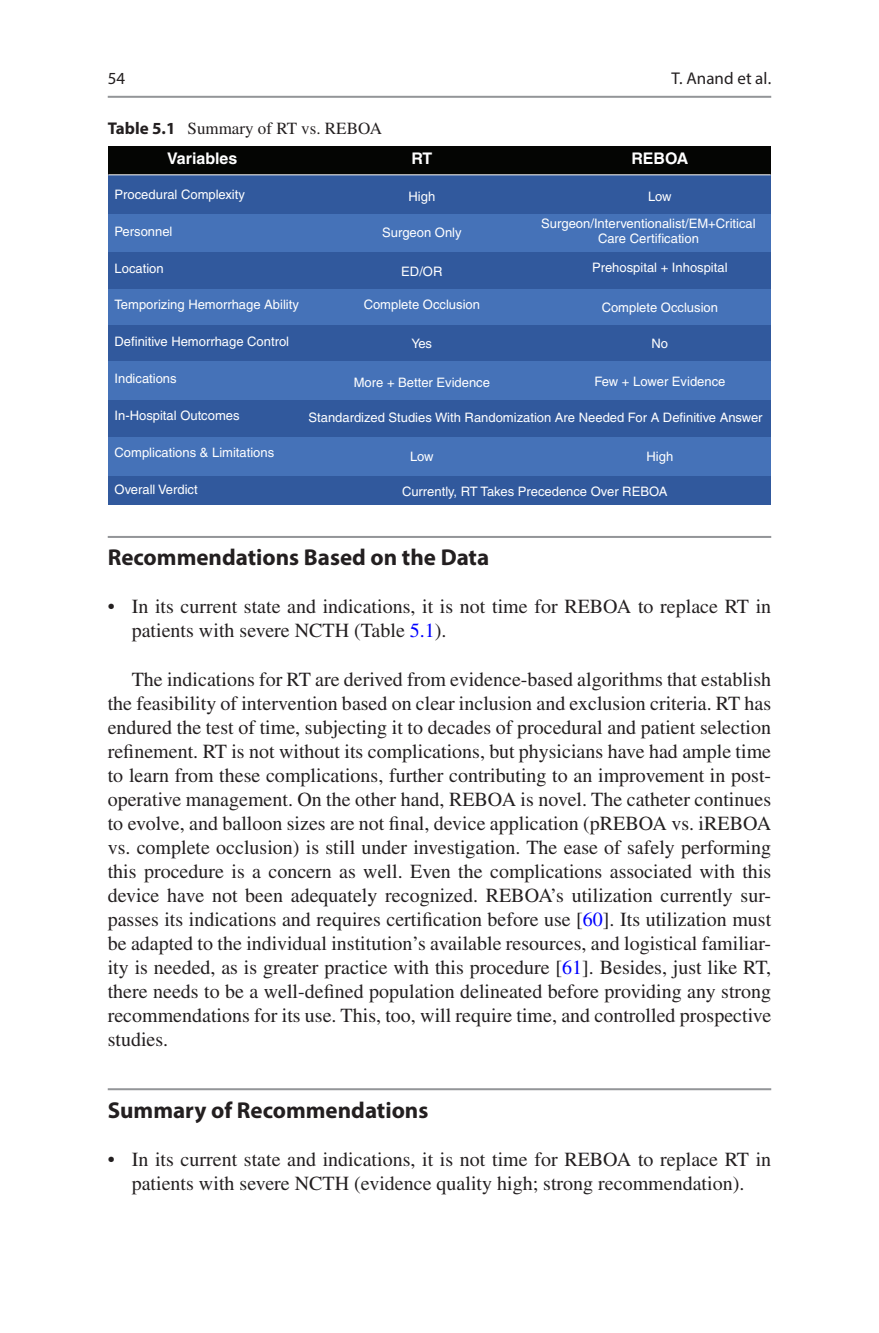
<style>
.page{position:relative;width:879px;height:1333px;background:#fff}
.page>*{position:absolute;margin:0;border:0;box-sizing:border-box;transform-origin:0 0}
.t1{font:700 23px "Myriad Pro";color:#231f20}
.t2{font:20px/24px "Times LT Std";color:#231f20}
.t3{font:17px "Times LT Std";color:#231f20}
.t4{font:17px "Myriad Pro Regular 2";letter-spacing:.005em;color:#231f20}
.t5{font:17px "Myriad Pro";color:#231f20}
.t6{font:16px "Helvetica Bold 3";color:#fff}
.t7{font:13px/15.6px "Helvetica";color:#fff;text-align:center}
.s1{font-family:"Myriad Pro";font-weight:700}
.s2{color:#00f}
</style>
<div class="page">
<hr style="left:108px;top:536px;width:663px;height:2px;background:#939598">
<hr style="left:108px;top:1088px;width:663px;height:2px;background:#939598">
<div style="left:108px;top:147px;width:662px;height:28px;background:#040503"></div>
<div style="left:108px;top:175px;width:662px;height:39px;background:#31599d"></div>
<div style="left:108px;top:214px;width:662px;height:38px;background:#4572b8"></div>
<div style="left:108px;top:252px;width:662px;height:37px;background:#31599d"></div>
<div style="left:108px;top:289px;width:662px;height:36px;background:#4572b8"></div>
<div style="left:108px;top:325px;width:662px;height:36px;background:#31599d"></div>
<div style="left:108px;top:361px;width:662px;height:39px;background:#4572b8"></div>
<div style="left:108px;top:400px;width:662px;height:37px;background:#31599d"></div>
<div style="left:108px;top:437px;width:662px;height:39px;background:#4572b8"></div>
<div style="left:108px;top:476px;width:662px;height:28px;background:#31599d"></div>
<hr style="left:108px;top:174px;width:662px;height:1px;background:#fff">
<hr style="left:108px;top:96px;width:663px;height:2px;background:#939598">
<p class="t5" style="left:108px;top:68px;width:19px">54</p>
<p class="t3" style="left:108px;top:118px;width:276px"><span class="s1">Table 5.1</span> Summary of RT vs. REBOA</p>
<p class="t6" style="left:167px;top:149px;width:72px">Variables</p>
<p class="t4" style="left:671px;top:68px;width:101px">T. Anand et al.</p>
<p class="t6" style="left:411px;top:149px;width:23px">RT</p>
<p class="t6" style="left:631px;top:149px;width:58px">REBOA</p>
<p class="t7" style="left:115px;top:186px;width:132px">Procedural Complexity</p>
<p class="t7" style="left:408px;top:188px;width:28px">High</p>
<p class="t7" style="left:115px;top:223px;width:59px">Personnel</p>
<p class="t7" style="left:382px;top:225px;width:81px">Surgeon Only</p>
<p class="t7" style="left:648px;top:188px;width:25px">Low</p>
<p class="t7" style="left:541px;top:215px;width:216px">Surgeon/Interventionalist/EM+Critical<br>Care Certification</p>
<p class="t7" style="left:115px;top:260px;width:51px">Location</p>
<p class="t7" style="left:592px;top:260px;width:137px">Prehospital + Inhospital</p>
<p class="t7" style="left:401px;top:264px;width:43px">ED/OR</p>
<p class="t7" style="left:115px;top:297px;width:186px">Temporizing Hemorrhage Ability</p>
<p class="t7" style="left:364px;top:297px;width:118px">Complete Occlusion</p>
<p class="t7" style="left:602px;top:299px;width:118px">Complete Occlusion</p>
<p class="t7" style="left:115px;top:334px;width:176px">Definitive Hemorrhage Control</p>
<p class="t7" style="left:411px;top:336px;width:22px">Yes</p>
<p class="t7" style="left:651px;top:336px;width:18px">No</p>
<p class="t7" style="left:115px;top:371px;width:64px">Indications</p>
<p class="t7" style="left:354px;top:374px;width:138px">More + Better Evidence</p>
<p class="t7" style="left:594px;top:374px;width:133px">Few + Lower Evidence</p>
<p class="t7" style="left:115px;top:408px;width:126px">In-Hospital Outcomes</p>
<p class="t7" style="left:308px;top:409px;width:455px">Standardized Studies With Randomization Are Needed For A Definitive Answer</p>
<p class="t7" style="left:115px;top:445px;width:161px">Complications &amp; Limitations</p>
<p class="t7" style="left:410px;top:448px;width:25px">Low</p>
<p class="t7" style="left:646px;top:449px;width:28px">High</p>
<p class="t7" style="left:115px;top:481px;width:85px">Overall Verdict</p>
<p class="t7" style="left:402px;top:483px;width:267px">Currently, RT Takes Precedence Over REBOA</p>
<p class="t1" style="left:108px;top:542px;width:383px">Recommendations Based on the Data</p>
<p class="t2" style="left:132px;top:594px;width:641px;text-indent:-24px">• In its current state and indications, it is not time for REBOA to replace RT in patients with severe NCTH (Table <span class="s2">5.1</span>).</p>
<p class="t2" style="left:108px;top:666px;width:665px;text-align:justify;text-indent:24px">The indications for RT are derived from evidence-based algorithms that establish the feasibility of intervention based on clear inclusion and exclusion criteria. RT has endured the test of time, subjecting it to decades of procedural and patient selection refinement. RT is not without its complications, but physicians have had ample time to learn from these complications, further contributing to an improvement in post&shy;operative management. On the other hand, REBOA is novel. The catheter continues to evolve, and balloon sizes are not final, device application (pREBOA vs. iREBOA vs. complete occlusion) is still under investigation. The ease of safely performing this procedure is a concern as well. Even the complications associated with this device have not been adequately recognized. REBOA’s utilization currently sur&shy;passes its indications and requires certification before use [<span class="s2">60</span>]. Its utilization must be adapted to the individual institution’s available resources, and logistical familiar&shy;ity is needed, as is greater practice with this procedure [<span class="s2">61</span>]. Besides, just like RT, there needs to be a well-defined population delineated before providing any strong recommendations for its use. This, too, will require time, and controlled prospective studies.</p>
<p class="t1" style="left:108px;top:1094px;width:322px">Summary of Recommendations</p>
<p class="t2" style="left:108px;top:1146px;width:665px;text-align:center">• In its current state and indications, it is not time for REBOA to replace RT in patients with severe NCTH (evidence quality high; strong recommendation).</p>
</div>
